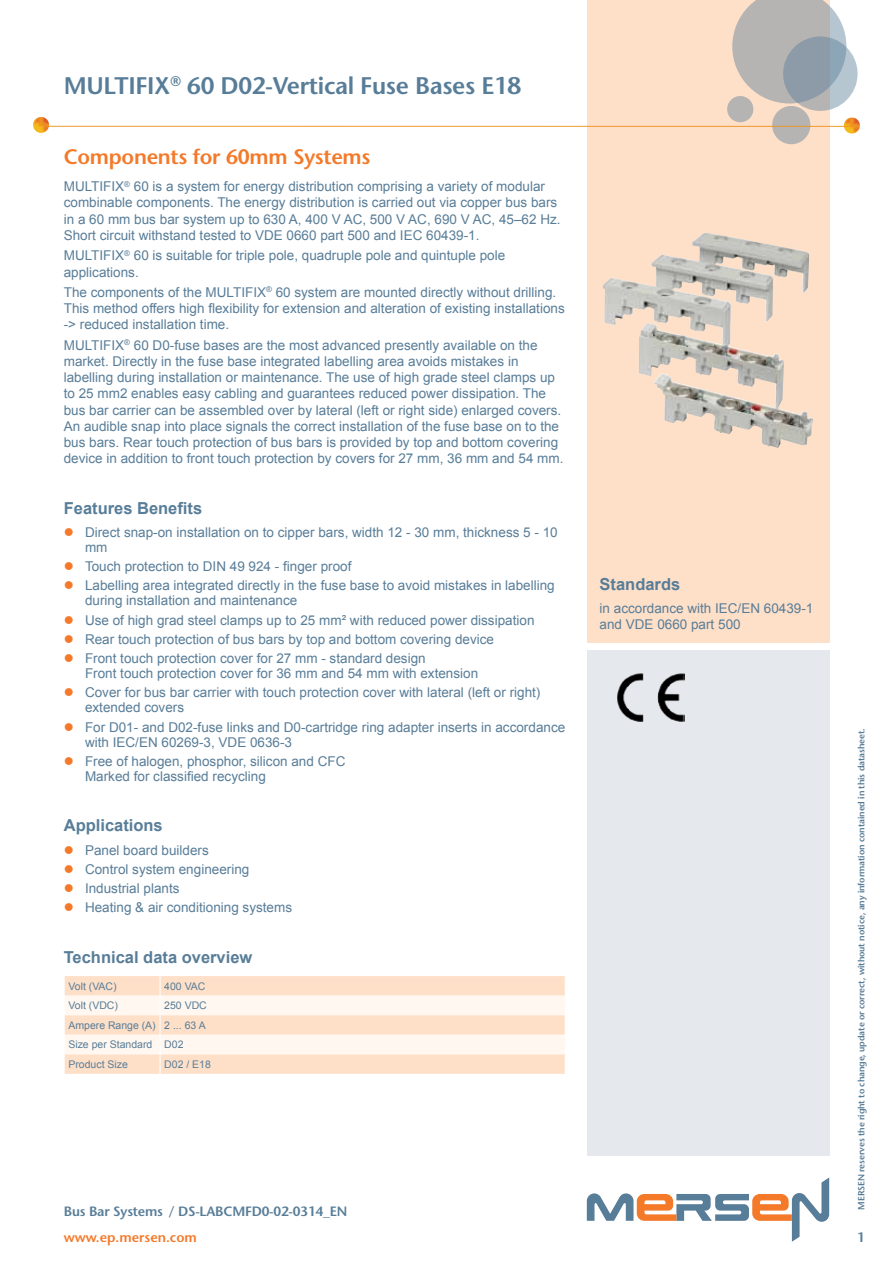
<style>
.page{position:relative;width:893px;height:1263px;background:#fff}
.page>*{position:absolute;margin:0;border:0;box-sizing:border-box;transform-origin:0 0}
.t1{font:600 24px "Stone Sans Std";letter-spacing:-.015em;color:#587d98}
.t2{font:600 21px "Stone Sans Std";letter-spacing:-.015em;color:#f47929}
.t3{font:700 16.5px "Arial";color:#587d98}
.t4{font:13.5px/16.2px "Arial";color:#587d98}
.t5{font:600 13.5px "Stone Sans Std";letter-spacing:-.015em;color:#587d98}
.t6{font:600 13.5px "Stone Sans Std";color:#f47929}
.t7{font:10.5px/19.5px "Arial";color:#587d98}
.t8{font:600 9px "Stone Sans Std";letter-spacing:-.015em;color:#587d98}
</style>
<div class="page">
<div style="left:587px;top:0;width:242px;height:642px;background:#fee0c9"></div>
<div style="left:587px;top:651px;width:242px;height:505px;background:#e5e8ed"></div>
<img style="left:617px;top:673px;width:68px;height:49px">
<svg style="left:587px;top:1177px;width:242px;height:65px"></svg>
<svg style="left:64px;top:976px;width:501px;height:98px"></svg>
<img style="left:603px;top:233px;width:210px;height:215px">
<svg style="left:732px;top:0;width:114px;height:103px"></svg>
<svg style="left:783px;top:36px;width:74px;height:75px;fill:#8c9ba7"></svg>
<div style="left:772px;top:106px;width:38px;height:38px;background:#b5b4b3;border-radius:50%"></div>
<div style="left:727px;top:96px;width:26px;height:26px;background:#b5b4b3;border-radius:50%"></div>
<svg style="left:844px;top:118px;width:16px;height:16px"></svg>
<hr style="left:47px;top:126px;width:802px;height:1px;background:#ee9321">
<svg style="left:33px;top:117px;width:16px;height:16px"></svg>
<h1 class="t1" style="left:64px;top:71px;width:459px">MULTIFIX<sup>®</sup> 60 D02-Vertical Fuse Bases E18</h1>
<h2 class="t2" style="left:64px;top:144px;width:308px">Components for 60mm Systems</h2>
<p class="t4" style="left:64px;top:179px;width:498px">MULTIFIX<sup>®</sup> 60 is a system for energy distribution comprising a variety of modular combinable components. The energy distribution is carried out via copper bus bars in a 60 mm bus bar system up to 630 A, 400 V AC, 500 V AC, 690 V AC, 45–62 Hz.<br>Short circuit withstand tested to VDE 0660 part 500 and IEC 60439-1.</p>
<p class="t4" style="left:64px;top:248px;width:443px">MULTIFIX<sup>®</sup> 60 is suitable for triple pole, quadruple pole and quintuple pole applications.</p>
<p class="t4" style="left:64px;top:284px;width:502px">The components of the MULTIFIX<sup>®</sup> 60 system are mounted directly without drilling.<br>This method offers high flexibility for extension and alteration of existing installations -&gt; reduced installation time.</p>
<p class="t4" style="left:64px;top:337px;width:501px">MULTIFIX<sup>®</sup> 60 D0-fuse bases are the most advanced presently available on the market. Directly in the fuse base integrated labelling area avoids mistakes in labelling during installation or maintenance. The use of high grade steel clamps up to 25 mm2 enables easy cabling and guarantees reduced power dissipation. The bus bar carrier can be assembled over by lateral (left or right side) enlarged covers.<br>An audible snap into place signals the correct installation of the fuse base on to the bus bars. Rear touch protection of bus bars is provided by top and bottom covering device in addition to front touch protection by covers for 27 mm, 36 mm and 54 mm.</p>
<p class="t3" style="left:64px;top:497px;width:140px">Features Benefits</p>
<p class="t4" style="left:85px;top:525px;width:474px;line-height:15px">Direct snap-on installation on to cipper bars, width 12 - 30 mm, thickness 5 - 10 mm</p>
<p class="t4" style="left:85px;top:557px;width:471px;line-height:19.2px">Touch protection to DIN 49 924 - finger proof<br>Labelling area integrated directly in the fuse base to avoid mistakes in labelling</p>
<p class="t4" style="left:85px;top:591px;width:451px;line-height:19.2px">during installation and maintenance<br>Use of high grad steel clamps up to 25 mm² with reduced power dissipation Rear touch protection of bus bars by top and bottom covering device<br>Front touch protection cover for 27 mm - standard design</p>
<p class="t4" style="left:85px;top:664px;width:457px;line-height:19.2px">Front touch protection cover for 36 mm and 54 mm with extension<br>Cover for bus bar carrier with touch protection cover with lateral (left or right)</p>
<p class="t4" style="left:85px;top:698px;width:482px;line-height:19.2px">extended covers<br>For D01- and D02-fuse links and D0-cartridge ring adapter inserts in accordance</p>
<p class="t4" style="left:85px;top:732px;width:262px;line-height:19.2px">with IEC/EN 60269-3, VDE 0636-3<br>Free of halogen, phosphor, silicon and CFC</p>
<p class="t4" style="left:85px;top:768px;width:182px">Marked for classified recycling</p>
<p class="t3" style="left:64px;top:814px;width:101px">Applications</p>
<p class="t4" style="left:85px;top:840px;width:209px;line-height:19.2px">Panel board builders<br>Control system engineering<br>Industrial plants<br>Heating &amp; air conditioning systems</p>
<p class="t3" style="left:600px;top:573px;width:82px">Standards</p>
<p class="t4" style="left:600px;top:600px;width:215px">in accordance with IEC/EN 60439-1 and VDE 0660 part 500</p>
<p class="t8" style="left:856px;top:1209px;width:483px;rotate:-90deg">MERSEN reserves the right to change, update or correct, without notice, any information contained in this datasheet.</p>
<p class="t3" style="left:64px;top:946px;width:190px">Technical data overview</p>
<p class="t7" style="left:68px;top:976px;width:50px">Volt (VAC)</p>
<p class="t7" style="left:164px;top:976px;width:43px">400 VAC</p>
<p class="t7" style="left:68px;top:996px;width:51px">Volt (VDC)</p>
<p class="t7" style="left:68px;top:996px;width:140px;text-indent:96px">250 VDC<br>Ampere Range (A) 2 ... 63 A<br>Size per Standard D02<br>Product Size</p>
<p class="t7" style="left:164px;top:1054px;width:48px">D02 / E18</p>
<p class="t5" style="left:64px;top:1203px;width:285px">Bus Bar Systems / DS-LABCMFD0-02-0314_EN</p>
<p class="t6" style="left:64px;top:1229px;width:135px">www.ep.mersen.com</p>
<p class="t5" style="left:857px;top:1229px;width:9px">1</p>
</div>
